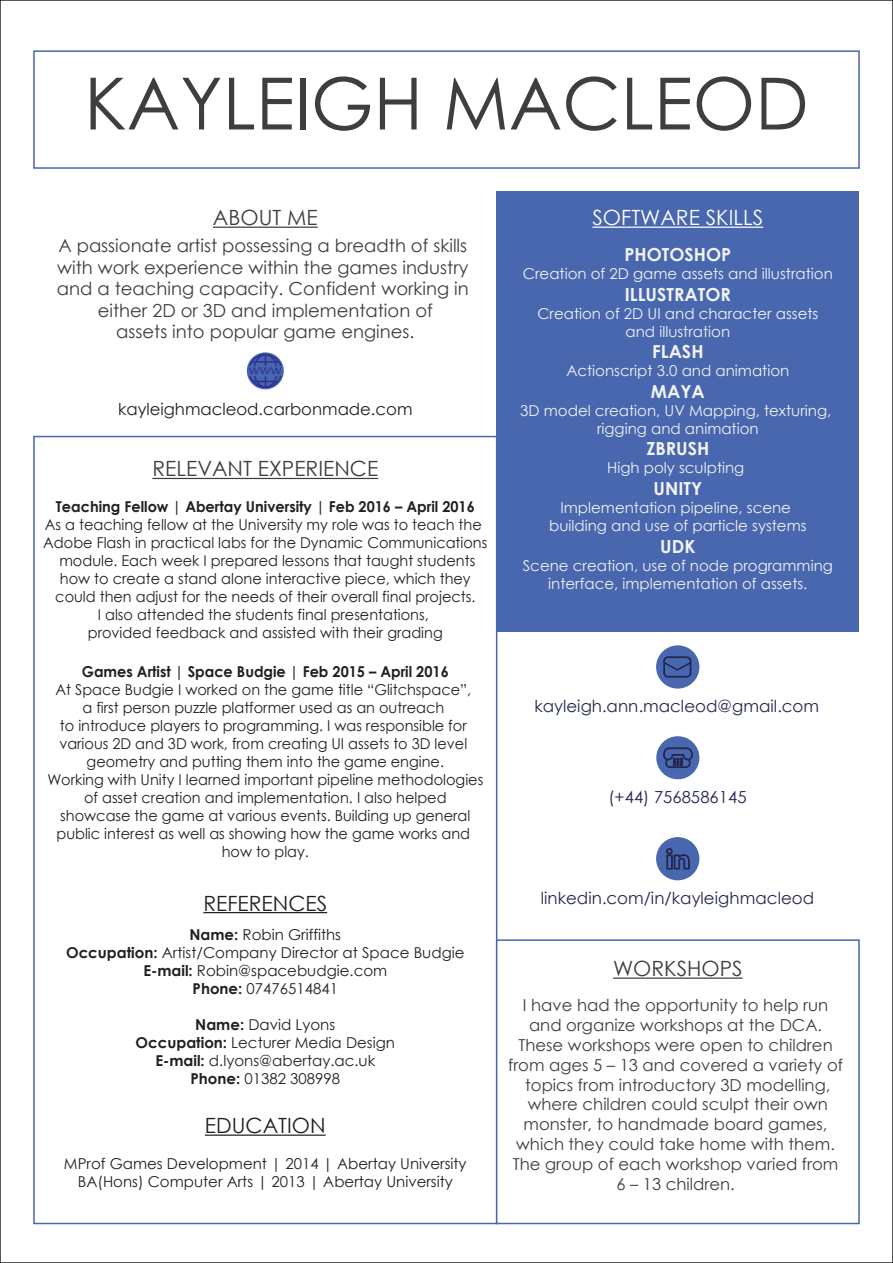
<style>
.page{position:relative;width:893px;height:1263px;background:#fff}
.page>*{position:absolute;margin:0;border:0;box-sizing:border-box;transform-origin:0 0}
.t1{font:72px "Century Gothic";color:#3e3e3f}
.t2{font:21px "Century Gothic";color:#3e3e3f}
.t3{font:21px "Century Gothic";color:#231f20}
.t4{font:21px "Century Gothic";color:#fff}
.t5{font:18px/21.6px "Century Gothic";color:#3e3e3f;text-align:center}
.t6{font:700 18px "Century Gothic";color:#f2f3f4}
.t7{font:16.65px "Century Gothic";letter-spacing:.005em;color:#222751}
.t8{font:16.5px/19.8px "Century Gothic";color:#3e3e3f;text-align:center}
.t9{font:16.5px "Century Gothic";color:#231f20}
.t10{font:15px/18px "Century Gothic";color:#231f20;text-align:center}
.t11{font:15px/18px "Century Gothic";color:#f2f3f4;text-align:center}
.t12{font:700 15px "Century Gothic";color:#231f20}
.t13{font:500 13.05px "Eras ITC";color:#2e3092}
.s1{font-weight:700}
</style>
<div class="page">
<div style="left:33px;top:50px;width:827px;height:119px;background:#fff;border:2px solid #4867ae"></div>
<div style="left:497px;top:191px;width:362px;height:440px;background:#4867ae"></div>
<div style="left:33px;top:436px;width:464px;height:788px;background:#fff;border:2px solid #4867ae"></div>
<div style="left:496px;top:939px;width:364px;height:285px;background:#fff;border:2px solid #4867ae"></div>
<hr style="left:213px;top:227px;width:105px;height:1px;background:#3e3e3f">
<svg style="left:247px;top:352px;width:37px;height:37px"></svg>
<div style="left:248px;top:354px;width:34px;height:34px;border:2px solid #2e3092;border-radius:50%"></div>
<div style="left:253px;top:354px;width:25px;height:34px;border:2px solid #2e3092;border-radius:50%"></div>
<hr style="left:265px;top:355px;width:1px;height:32px;background:#2e3092">
<hr style="left:252px;top:361px;width:27px;height:2px;background:#2e3092">
<svg style="left:253px;top:381px;width:25px;height:1px"></svg>
<div style="left:248px;top:366px;width:35px;height:10px;background:#4766ad"></div>
<hr style="left:592px;top:227px;width:171px;height:1px;background:#fff">
<hr style="left:152px;top:478px;width:226px;height:1px;background:#3e3e3f">
<hr style="left:203px;top:912px;width:124px;height:1px;background:#231f20">
<div style="left:656px;top:645px;width:43px;height:44px;background:#4867ae;border-radius:50%"></div>
<svg style="left:664px;top:657px;width:27px;height:20px"></svg>
<div style="left:656px;top:736px;width:43px;height:43px;background:#4867ae;border-radius:50%"></div>
<svg style="left:663px;top:748px;width:29px;height:20px"></svg>
<div style="left:656px;top:837px;width:43px;height:43px;background:#4867ae;border-radius:50%"></div>
<svg style="left:666px;top:848px;width:23px;height:21px"></svg>
<hr style="left:205px;top:1134px;width:121px;height:2px;background:#231f20">
<hr style="left:613px;top:977px;width:130px;height:2px;background:#3e3e3f">
<h1 class="t1" style="left:84px;top:53px;width:726px">KAYLEIGH MACLEOD</h1>
<h2 class="t2" style="left:213px;top:203px;width:106px">ABOUT ME</h2>
<p class="t5" style="left:57px;top:234px;width:413px">A passionate artist possessing a breadth of skills with work experience within the games industry and a teaching capacity. Confident working in either 2D or 3D and implementation of<br>assets into popular game engines.</p>
<p class="t13" style="left:249px;top:362px;width:34px">www</p>
<p class="t9" style="left:118px;top:397px;width:296px">kayleighmacleod.carbonmade.com</p>
<h2 class="t2" style="left:152px;top:454px;width:227px">RELEVANT EXPERIENCE</h2>
<p class="t12" style="left:56px;top:495px;width:421px">Teaching Fellow | Abertay University | Feb 2016 – April 2016</p>
<p class="t10" style="left:43px;top:515px;width:446px">As a teaching fellow at the University my role was to teach the Adobe Flash in practical labs for the Dynamic Communications module. Each week I prepared lessons that taught students how to create a stand alone interactive piece, which they could then adjust for the needs of their overall final projects.<br>I also attended the students final presentations,<br>provided feedback and assisted with their grading</p>
<p class="t12" style="left:82px;top:661px;width:368px">Games Artist | Space Budgie | Feb 2015 – April 2016</p>
<p class="t10" style="left:47px;top:681px;width:437px">At Space Budgie I worked on the game title “Glitchspace”,<br>a first person puzzle platformer used as an outreach<br>to introduce players to programming. I was responsible for various 2D and 3D work, from creating UI assets to 3D level geometry and putting them into the game engine.<br>Working with Unity I learned important pipeline methodologies of asset creation and implementation. I also helped showcase the game at various events. Building up general public interest as well as showing how the game works and how to play.</p>
<h2 class="t3" style="left:203px;top:888px;width:125px">REFERENCES</h2>
<p class="t10" style="left:66px;top:925px;width:400px"><span class="s1">Name:</span> Robin Griffiths<br><span class="s1">Occupation:</span> Artist/Company Director at Space Budgie<br><span class="s1">E-mail:</span> Robin@spacebudgie.com<br><span class="s1">Phone:</span> 07476514841</p>
<p class="t10" style="left:136px;top:1015px;width:261px"><span class="s1">Name:</span> David Lyons<br><span class="s1">Occupation:</span> Lecturer Media Design<br><span class="s1">E-mail:</span> d.lyons@abertay.ac.uk<br><span class="s1">Phone:</span> 01382 308998</p>
<h2 class="t3" style="left:205px;top:1111px;width:122px">EDUCATION</h2>
<p class="t10" style="left:64px;top:1154px;width:404px">MProf Games Development | 2014 | Abertay University<br>BA(Hons) Computer Arts | 2013 | Abertay University</p>
<h2 class="t4" style="left:592px;top:203px;width:172px">SOFTWARE SKILLS</h2>
<p class="t6" style="left:624px;top:241px;width:108px">PHOTOSHOP</p>
<p class="t11" style="left:523px;top:264px;width:311px">Creation of 2D game assets and illustration</p>
<p class="t6" style="left:625px;top:280px;width:108px">ILLUSTRATOR</p>
<p class="t11" style="left:537px;top:304px;width:283px">Creation of 2D UI and character assets and illustration</p>
<p class="t6" style="left:652px;top:338px;width:53px">FLASH</p>
<p class="t11" style="left:566px;top:362px;width:224px">Actionscript 3.0 and animation</p>
<p class="t6" style="left:651px;top:378px;width:55px">MAYA</p>
<p class="t11" style="left:520px;top:401px;width:312px">3D model creation, UV Mapping, texturing, rigging and animation</p>
<p class="t6" style="left:646px;top:435px;width:64px">ZBRUSH</p>
<p class="t11" style="left:607px;top:459px;width:139px">High poly sculpting</p>
<p class="t6" style="left:653px;top:475px;width:50px">UNITY</p>
<p class="t11" style="left:549px;top:498px;width:259px">Implementation pipeline, scene building and use of particle systems</p>
<p class="t6" style="left:660px;top:532px;width:37px">UDK</p>
<p class="t11" style="left:523px;top:556px;width:312px">Scene creation, use of node programming interface, implementation of assets.</p>
<p class="t7" style="left:534px;top:694px;width:286px">kayleigh.ann.macleod@gmail.com</p>
<p class="t7" style="left:608px;top:785px;width:140px">(+44) 7568586145</p>
<p class="t7" style="left:541px;top:886px;width:275px">linkedin.com/in/kayleighmacleod</p>
<h2 class="t2" style="left:613px;top:954px;width:131px">WORKSHOPS</h2>
<p class="t8" style="left:508px;top:995px;width:336px">I have had the opportunity to help run and organize workshops at the DCA.<br>These workshops were open to children from ages 5 – 13 and covered a variety of topics from introductory 3D modelling, where children could sculpt their own monster, to handmade board games, which they could take home with them.<br>The group of each workshop varied from 6 – 13 children.</p>
</div>
